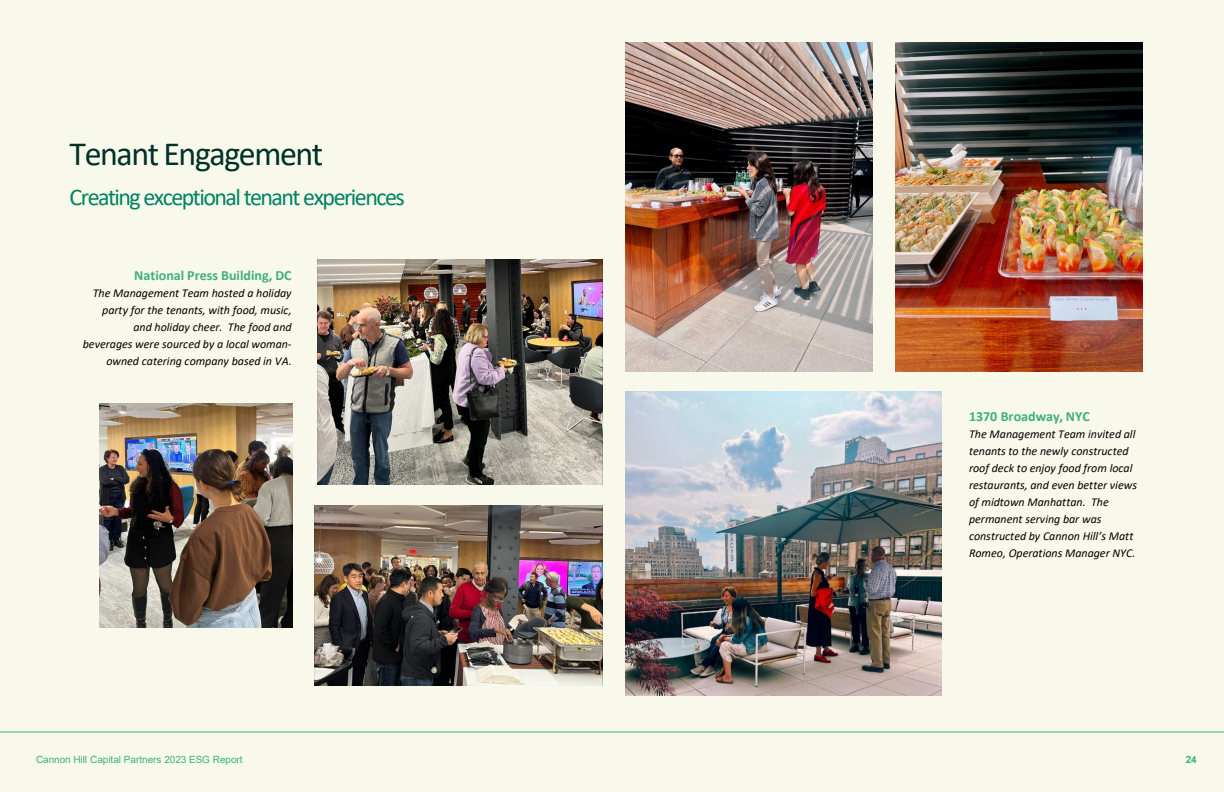
<style>
.page{position:relative;width:1224px;height:792px;background:#f9f9eb}
.page>*{position:absolute;margin:0;border:0;box-sizing:border-box;transform-origin:0 0}
.t1{font:34px "Calibri";letter-spacing:-.04em;color:#003129}
.t2{font:24px "Calibri";letter-spacing:-.065em;color:#008263}
.t3{font:700 14px "Calibri";color:#3db07d}
.t4{font:italic 12px/17px "Calibri";letter-spacing:-.005em;color:#000;text-align:right}
.t5{font:10px "Arial";color:#3db07d}
.t6{font:700 10px "Arial";color:#3db07d}
</style>
<div class="page">
<hr style="left:0;top:732px;width:1224px;height:1px;background:#3db07d">
<img style="left:895px;top:42px;width:248px;height:330px">
<img style="left:625px;top:42px;width:248px;height:330px">
<img style="left:625px;top:392px;width:317px;height:303px">
<img style="left:318px;top:260px;width:285px;height:224px">
<img style="left:315px;top:506px;width:288px;height:180px">
<img style="left:100px;top:403px;width:192px;height:224px">
<p class="t1" style="left:70px;top:130px;width:255px">Tenant Engagement</p>
<p class="t2" style="left:70px;top:181px;width:337px">Creating exceptional tenant experiences</p>
<p class="t3" style="left:134px;top:265px;width:159px">National Press Building, DC</p>
<p class="t4" style="left:83px;top:284px;width:210px">The Management Team hosted a holiday party for the tenants, with food, music, and holiday cheer. The food and beverages were sourced by a local woman&shy;owned catering company based in VA.</p>
<p class="t5" style="left:36px;top:753px;width:208px">Cannon Hill Capital Partners 2023 ESG Report</p>
<p class="t3" style="left:969px;top:406px;width:122px">1370 Broadway, NYC</p>
<p class="t4" style="left:969px;top:425px;width:169px;text-align:left">The Management Team invited all tenants to the newly constructed roof deck to enjoy food from local restaurants, and even better views of midtown Manhattan. The permanent serving bar was constructed by Cannon Hill’s Matt<br>Romeo, Operations Manager NYC.</p>
<p class="t6" style="left:1186px;top:753px;width:13px">24</p>
</div>
